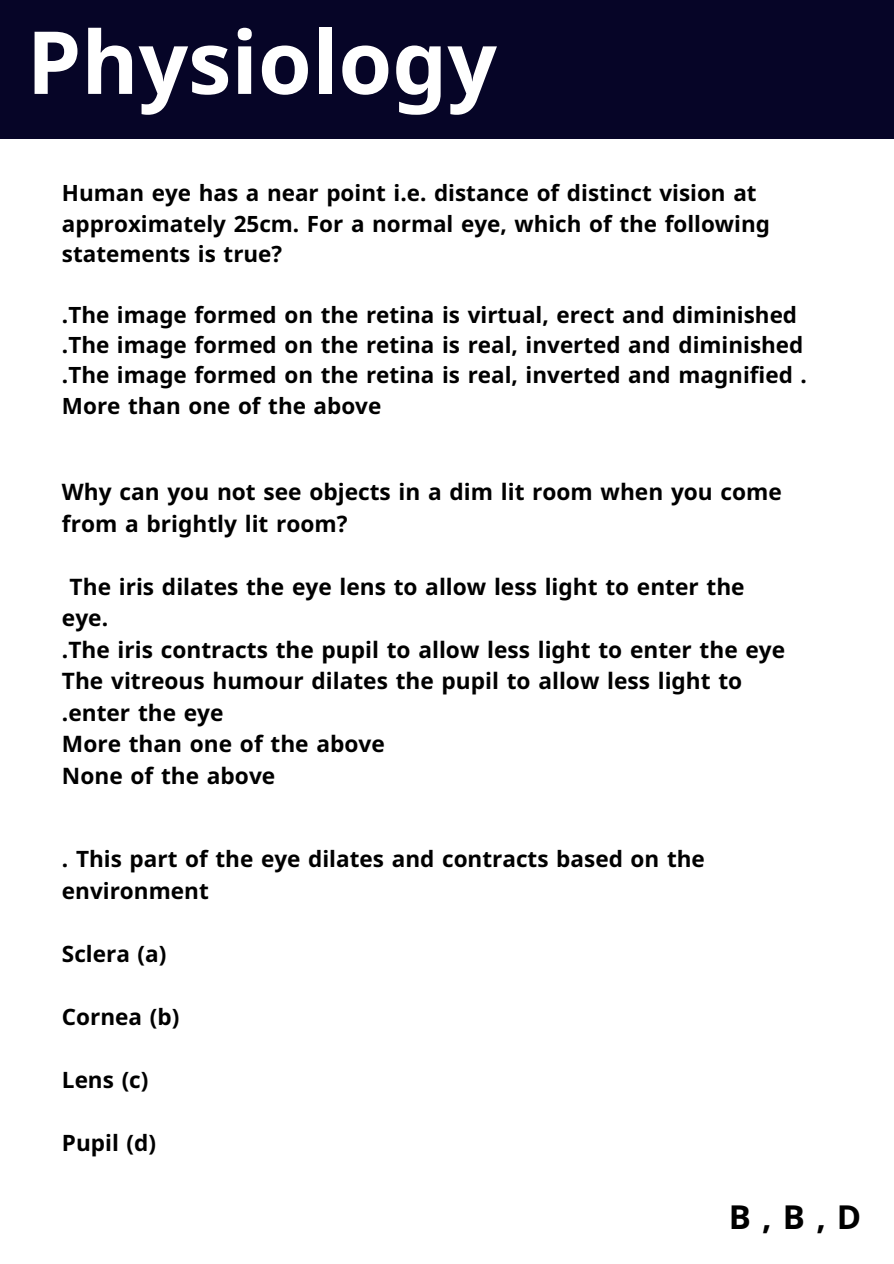
<style>
.page{position:relative;width:894px;height:1264px;background:#fff}
.page>*{position:absolute;margin:0;border:0;box-sizing:border-box;transform-origin:0 0}
.t1{font:700 87px "Noto Sans";color:#fff}
.t2{font:700 33px "Noto Sans";color:#000}
.t3{font:700 22.65px/31.5px "Noto Sans";color:#000}
.t4{font:700 22.5px/30.3px "Noto Sans";color:#000}
</style>
<div class="page">
<div style="left:0;top:0;width:893px;height:139px;background:#060527"></div>
<h1 class="t1" style="left:27px;top:1px;width:471px">Physiology</h1>
<p class="t4" style="left:62px;top:177px;width:709px">Human eye has a near point i.e. distance of distinct vision at approximately 25cm. For a normal eye, which of the following statements is true?</p>
<p class="t4" style="left:62px;top:299px;width:746px">.The image formed on the retina is virtual, erect and diminished .The image formed on the retina is real, inverted and diminished .The image formed on the retina is real, inverted and magnified .<br>More than one of the above</p>
<p class="t3" style="left:62px;top:476px;width:721px">Why can you not see objects in a dim lit room when you come from a brightly lit room?</p>
<p class="t3" style="left:62px;top:570px;width:724px;text-indent:8px">The iris dilates the eye lens to allow less light to enter the eye.<br>.The iris contracts the pupil to allow less light to enter the eye The vitreous humour dilates the pupil to allow less light to .enter the eye<br>More than one of the above<br>None of the above</p>
<p class="t4" style="left:62px;top:842px;width:644px;line-height:31.5px">. This part of the eye dilates and contracts based on the environment</p>
<p class="t4" style="left:62px;top:937px;width:104px">Sclera )a(</p>
<p class="t4" style="left:62px;top:1000px;width:117px">Cornea )b(</p>
<p class="t4" style="left:62px;top:1063px;width:86px">Lens )c(</p>
<p class="t4" style="left:62px;top:1126px;width:94px">Pupil )d(</p>
<h1 class="t2" style="left:728px;top:1194px;width:134px">B,B,D</h1>
</div>
